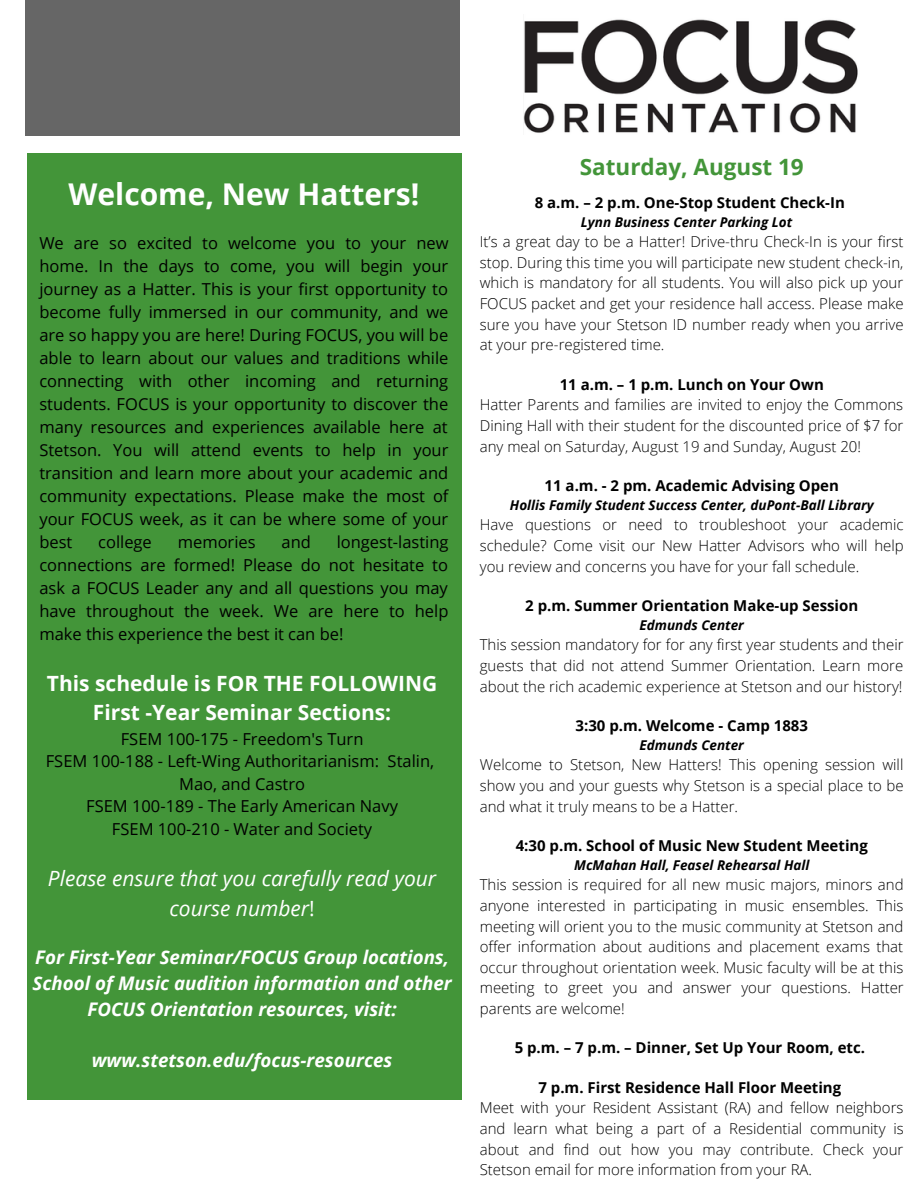
<style>
.page{position:relative;width:918px;height:1188px;background:#fff}
.page>*{position:absolute;margin:0;border:0;box-sizing:border-box;transform-origin:0 0}
.t1{font:700 30px "Open Sans";color:#fff}
.t2{font:700 22.5px "Open Sans";color:#439539}
.t3{font:700 21px/29.2px "Open Sans";color:#fff;text-align:center}
.t4{font:italic 21px/29.2px "Open Sans";color:#fff;text-align:center}
.t5{font:italic 700 18.75px/25.8px "Open Sans";color:#fff;text-align:center}
.t6{font:16.5px/23px "Open Sans";color:#000;text-align:justify}
.t7{font:300 15px/20.5px "Open Sans";color:#000;text-align:justify}
.t8{font:700 15px "Open Sans";color:#000}
.t9{font:italic 700 13.5px "Open Sans";color:#000}
.s1{font-style:normal}
</style>
<div class="page">
<div style="left:25px;top:0;width:434px;height:135px;background:#666"></div>
<div style="left:27px;top:153px;width:434px;height:946px;background:#439539"></div>
<img style="left:524px;top:19px;width:334px;height:114px">
<p class="t1" style="left:69px;top:173px;width:352px">Welcome, New Hatters!</p>
<p class="t6" style="left:39px;top:231px;width:411px">We are so excited to welcome you to your new home. In the days to come, you will begin your journey as a Hatter. This is your first opportunity to become fully immersed in our community, and we are so happy you are here! During FOCUS, you will be able to learn about our values and traditions while connecting with other incoming and returning students. FOCUS is your opportunity to discover the many resources and experiences available here at Stetson. You will attend events to help in your transition and learn more about your academic and community expectations. Please make the most of your FOCUS week, as it can be where some of your best</p>
<p class="t6" style="left:39px;top:530px;width:411px;text-indent:297px">longest-lasting connections are formed! Please do not hesitate to ask a FOCUS Leader any and all questions you may have throughout the week. We are here to help make this experience the best it can be!</p>
<p class="t3" style="left:47px;top:668px;width:392px">This schedule is FOR THE FOLLOWING<br>First -Year Seminar Sections:</p>
<p class="t6" style="left:121px;top:727px;width:244px">FSEM 100-175 - Freedom's Turn</p>
<p class="t6" style="left:46px;top:749px;width:390px">FSEM 100-188 - Left-Wing Authoritarianism: Stalin,</p>
<p class="t6" style="left:179px;top:772px;width:127px">Mao, and Castro</p>
<p class="t6" style="left:86px;top:794px;width:313px">FSEM 100-189 - The Early American Navy</p>
<p class="t6" style="left:112px;top:817px;width:262px">FSEM 100-210 - Water and Society</p>
<p class="t4" style="left:48px;top:863px;width:390px">Please ensure that you carefully read your course number<span class="s1">!</span></p>
<p class="t5" style="left:33px;top:944px;width:421px">For First-Year Seminar/FOCUS Group locations,<br>School of Music audition information and other<br>FOCUS Orientation resources, visit:</p>
<p class="t5" style="left:92px;top:1047px;width:302px">www.stetson.edu/focus-resources</p>
<p class="t6" style="left:98px;top:530px;width:55px">college</p>
<p class="t6" style="left:178px;top:530px;width:79px">memories</p>
<p class="t6" style="left:281px;top:530px;width:31px">and</p>
<p class="t2" style="left:580px;top:151px;width:225px">Saturday, August 19</p>
<p class="t8" style="left:535px;top:192px;width:312px">8 a.m. – 2 p.m. One-Stop Student Check-In</p>
<p class="t9" style="left:581px;top:212px;width:213px">Lynn Business Center Parking Lot</p>
<p class="t7" style="left:480px;top:231px;width:425px">It’s a great day to be a Hatter! Drive-thru Check-In is your first stop. During this time you will participate new student check-in, which is mandatory for all students. You will also pick up your FOCUS packet and get your residence hall access. Please make sure you have your Stetson ID number ready when you arrive at your pre-registered time.</p>
<p class="t8" style="left:560px;top:374px;width:266px">11 a.m. – 1 p.m. Lunch on Your Own</p>
<p class="t7" style="left:480px;top:394px;width:425px">Hatter Parents and families are invited to enjoy the Commons Dining Hall with their student for the discounted price of $7 for any meal on Saturday, August 19 and Sunday, August 20!</p>
<p class="t8" style="left:545px;top:475px;width:296px">11 a.m. - 2 pm. Academic Advising Open</p>
<p class="t9" style="left:510px;top:495px;width:365px">Hollis Family Student Success Center, duPont-Ball Library</p>
<p class="t7" style="left:480px;top:514px;width:425px">Have questions or need to troubleshoot your academic schedule? Come visit our New Hatter Advisors who will help you review and concerns you have for your fall schedule.</p>
<p class="t8" style="left:525px;top:595px;width:335px">2 p.m. Summer Orientation Make-up Session</p>
<p class="t9" style="left:640px;top:615px;width:106px">Edmunds Center</p>
<p class="t7" style="left:480px;top:634px;width:425px">This session mandatory for for any first year students and their guests that did not attend Summer Orientation. Learn more about the rich academic experience at Stetson and our history!</p>
<p class="t8" style="left:576px;top:715px;width:234px">3:30 p.m. Welcome - Camp 1883</p>
<p class="t9" style="left:640px;top:735px;width:106px">Edmunds Center</p>
<p class="t7" style="left:480px;top:754px;width:425px">Welcome to Stetson, New Hatters! This opening session will show you and your guests why Stetson is a special place to be and what it truly means to be a Hatter.</p>
<p class="t8" style="left:516px;top:835px;width:354px">4:30 p.m. School of Music New Student Meeting</p>
<p class="t9" style="left:574px;top:855px;width:237px">McMahan Hall, Feasel Rehearsal Hall</p>
<p class="t7" style="left:480px;top:874px;width:425px">This session is required for all new music majors, minors and anyone interested in participating in music ensembles. This meeting will orient you to the music community at Stetson and offer information about auditions and placement exams that occur throughout orientation week. Music faculty will be at this meeting to greet you and answer your questions. Hatter parents are welcome!</p>
<p class="t8" style="left:515px;top:1037px;width:352px">5 p.m. – 7 p.m. – Dinner, Set Up Your Room, etc.</p>
<p class="t8" style="left:538px;top:1077px;width:304px">7 p.m. First Residence Hall Floor Meeting</p>
<p class="t7" style="left:480px;top:1097px;width:425px">Meet with your Resident Assistant (RA) and fellow neighbors and learn what being a part of a Residential community is about and find out how you may contribute. Check your Stetson email for more information from your RA.</p>
</div>
